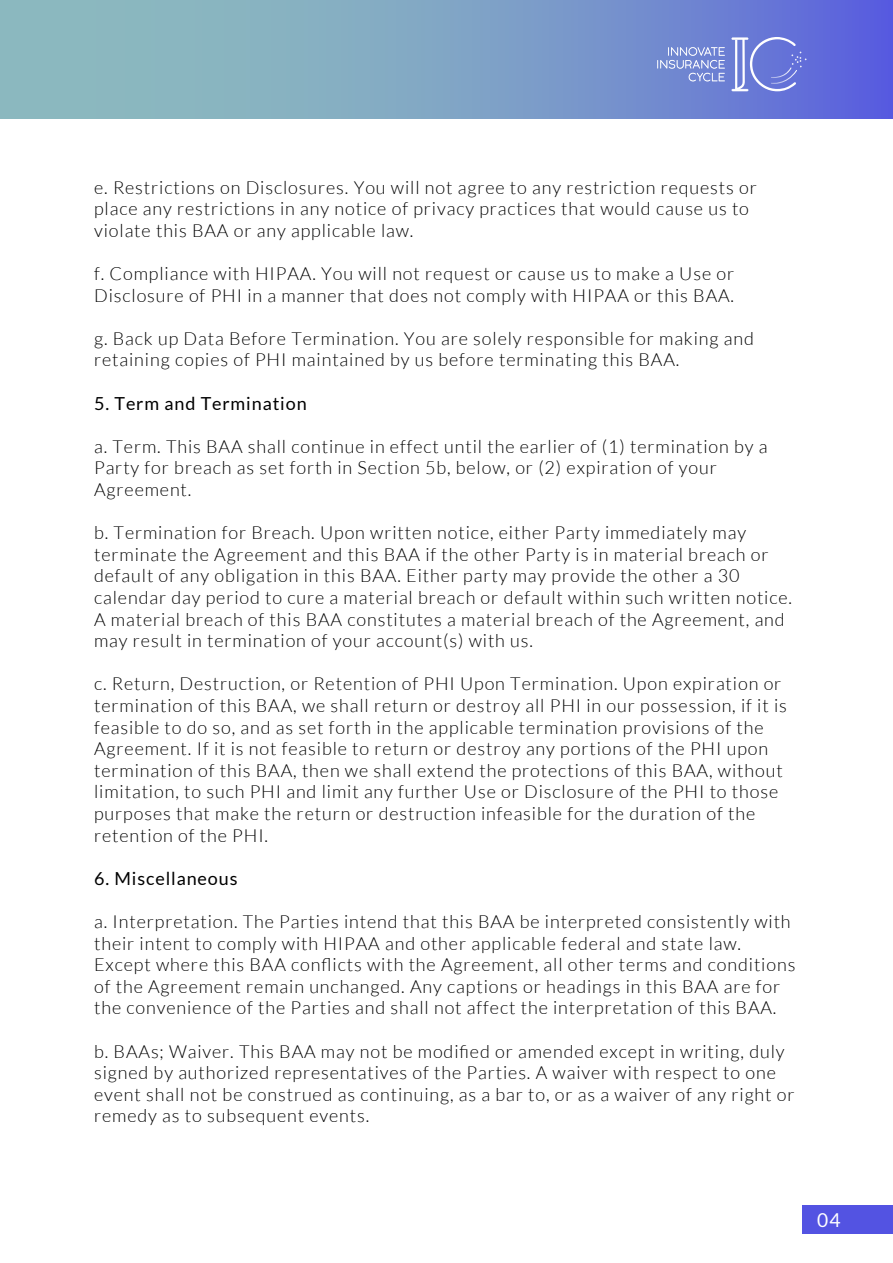
<style>
.page{position:relative;width:893px;height:1263px;background:#fff}
.page>*{position:absolute;margin:0;border:0;box-sizing:border-box;transform-origin:0 0}
.t1{font:19.2px "Lato";color:#fff}
.t2{font:300 18px/21.6px "Lato";letter-spacing:.05em;color:#000}
.t3{font:18px "Lato";letter-spacing:.05em;color:#000}
</style>
<div class="page">
<svg style="left:0;top:0;width:893px;height:118px;background:#7c9dc8"></svg>
<svg style="left:657px;top:47px;width:68px;height:34px;background:#899bd9"></svg>
<svg style="left:731px;top:37px;width:75px;height:54px;background:#7d8adc"></svg>
<div style="left:802px;top:1205px;width:91px;height:28px;background:#5353e2"></div>
<p class="t2" style="left:94px;top:176px;width:664px">e. Restrictions on Disclosures. You will not agree to any restriction requests or place any restrictions in any notice of privacy practices that would cause us to violate this BAA or any applicable law.</p>
<p class="t2" style="left:94px;top:263px;width:642px">f. Compliance with HIPAA. You will not request or cause us to make a Use or<br>Disclosure of PHI in a manner that does not comply with HIPAA or this BAA.</p>
<p class="t2" style="left:94px;top:328px;width:661px">g. Back up Data Before Termination. You are solely responsible for making and retaining copies of PHI maintained by us before terminating this BAA.</p>
<p class="t3" style="left:94px;top:393px;width:214px">5. Term and Termination</p>
<p class="t2" style="left:94px;top:436px;width:675px">a. Term. This BAA shall continue in effect until the earlier of (1) termination by a<br>Party for breach as set forth in Section 5b, below, or (2) expiration of your<br>Agreement.</p>
<p class="t2" style="left:94px;top:522px;width:699px">b. Termination for Breach. Upon written notice, either Party immediately may terminate the Agreement and this BAA if the other Party is in material breach or default of any obligation in this BAA. Either party may provide the other a 30 calendar day period to cure a material breach or default within such written notice.<br>A material breach of this BAA constitutes a material breach of the Agreement, and may result in termination of your account(s) with us.</p>
<p class="t2" style="left:94px;top:673px;width:694px">c. Return, Destruction, or Retention of PHI Upon Termination. Upon expiration or termination of this BAA, we shall return or destroy all PHI in our possession, if it is feasible to do so, and as set forth in the applicable termination provisions of the Agreement. If it is not feasible to return or destroy any portions of the PHI upon termination of this BAA, then we shall extend the protections of this BAA, without limitation, to such PHI and limit any further Use or Disclosure of the PHI to those purposes that make the return or destruction infeasible for the duration of the retention of the PHI.</p>
<p class="t3" style="left:94px;top:868px;width:145px">6. Miscellaneous</p>
<p class="t2" style="left:94px;top:911px;width:703px">a. Interpretation. The Parties intend that this BAA be interpreted consistently with their intent to comply with HIPAA and other applicable federal and state law.<br>Except where this BAA conflicts with the Agreement, all other terms and conditions of the Agreement remain unchanged. Any captions or headings in this BAA are for the convenience of the Parties and shall not affect the interpretation of this BAA.</p>
<p class="t2" style="left:94px;top:1040px;width:702px">b. BAAs; Waiver. This BAA may not be modified or amended except in writing, duly signed by authorized representatives of the Parties. A waiver with respect to one event shall not be construed as continuing, as a bar to, or as a waiver of any right or remedy as to subsequent events.</p>
<p class="t1" style="left:817px;top:1210px;width:25px">04</p>
</div>
